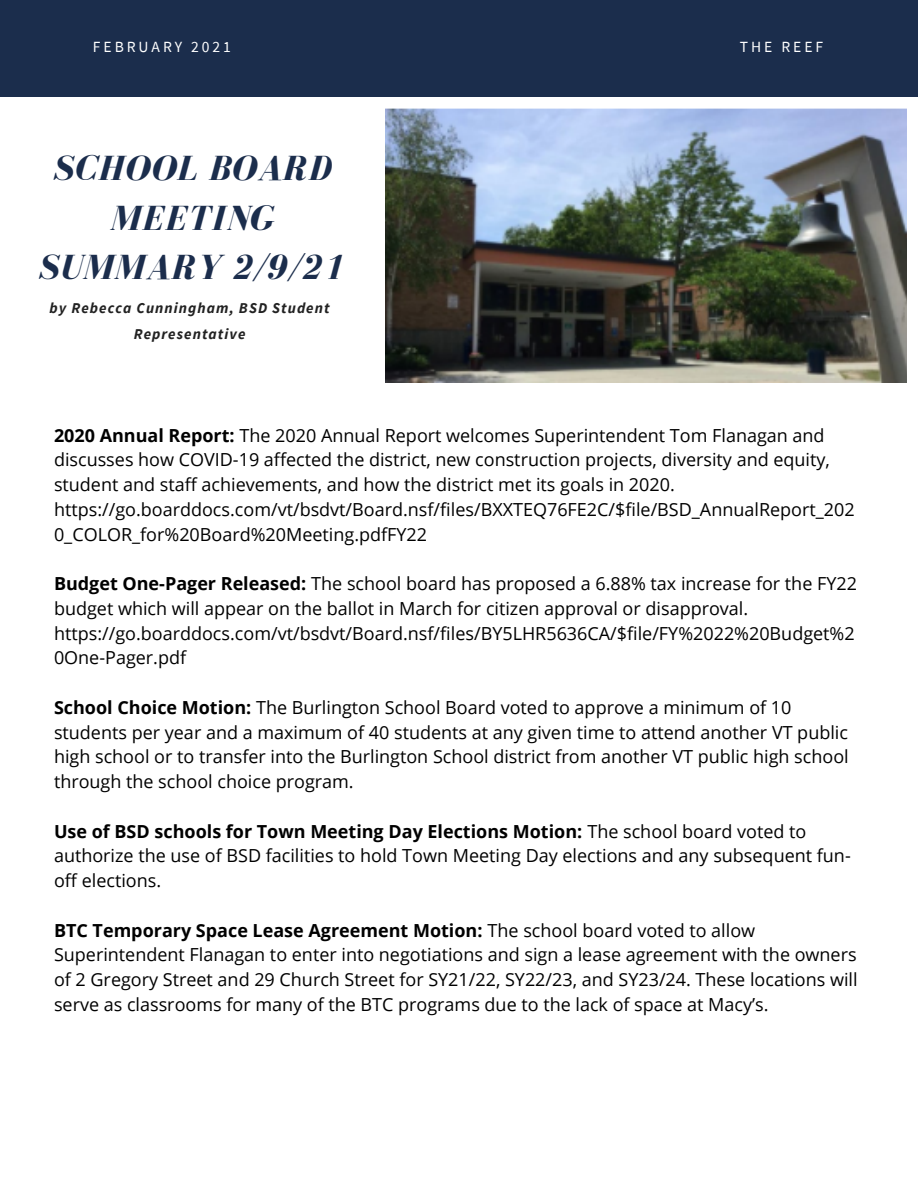
<style>
.page{position:relative;width:918px;height:1188px;background:#fff}
.page>*{position:absolute;margin:0;border:0;box-sizing:border-box;transform-origin:0 0}
.t1{font:italic 700 36px/49.5px "Bodoni FLF";letter-spacing:.03em;color:#1b2d4c;text-align:center}
.t2{font:18px/24.8px "Open Sans";color:#000}
.t3{font:15.6px "Source Sans Pro";letter-spacing:.19em;color:#fff}
.t4{font:italic 700 15px/25.8px "Source Sans Pro";letter-spacing:.07em;color:#222;text-align:center}
.s1{font-weight:700}
</style>
<div class="page">
<div style="left:0;top:0;width:918px;height:96px;background:#1b2d4c"></div>
<img style="left:385px;top:108px;width:521px;height:274px">
<p class="t3" style="left:93px;top:37px;width:140px">FEBRUARY 2021</p>
<p class="t3" style="left:740px;top:37px;width:85px">THE REEF</p>
<p class="t1" style="left:38px;top:144px;width:308px">SCHOOL BOARD<br>MEETING<br>SUMMARY 2/9/21</p>
<p class="t4" style="left:50px;top:295px;width:282px">by Rebecca Cunningham, BSD Student<br>Representative</p>
<p class="t2" style="left:54px;top:422px;width:802px"><span class="s1">2020 Annual Report:</span> The 2020 Annual Report welcomes Superintendent Tom Flanagan and discusses how COVID-19 affected the district, new construction projects, diversity and equity, student and staff achievements, and how the district met its goals in 2020. https://go.boarddocs.com/vt/bsdvt/Board.nsf/files/BXXTEQ76FE2C/$file/BSD_AnnualReport_202<br>0_COLOR_for%20Board%20Meeting.pdfFY22</p>
<p class="t2" style="left:54px;top:571px;width:805px"><span class="s1">Budget One-Pager Released:</span> The school board has proposed a 6.88% tax increase for the FY22 budget which will appear on the ballot in March for citizen approval or disapproval. https://go.boarddocs.com/vt/bsdvt/Board.nsf/files/BY5LHR5636CA/$file/FY%2022%20Budget%2<br>0One-Pager.pdf</p>
<p class="t2" style="left:54px;top:695px;width:796px"><span class="s1">School Choice Motion:</span> The Burlington School Board voted to approve a minimum of 10 students per year and a maximum of 40 students at any given time to attend another VT public high school or to transfer into the Burlington School district from another VT public high school through the school choice program.</p>
<p class="t2" style="left:54px;top:818px;width:798px"><span class="s1">Use of BSD schools for Town Meeting Day Elections Motion:</span> The school board voted to authorize the use of BSD facilities to hold Town Meeting Day elections and any subsequent fun&shy;off elections.</p>
<p class="t2" style="left:54px;top:917px;width:805px"><span class="s1">BTC Temporary Space Lease Agreement Motion:</span> The school board voted to allow Superintendent Flanagan to enter into negotiations and sign a lease agreement with the owners of 2 Gregory Street and 29 Church Street for SY21/22, SY22/23, and SY23/24. These locations will serve as classrooms for many of the BTC programs due to the lack of space at Macy’s.</p>
</div>
